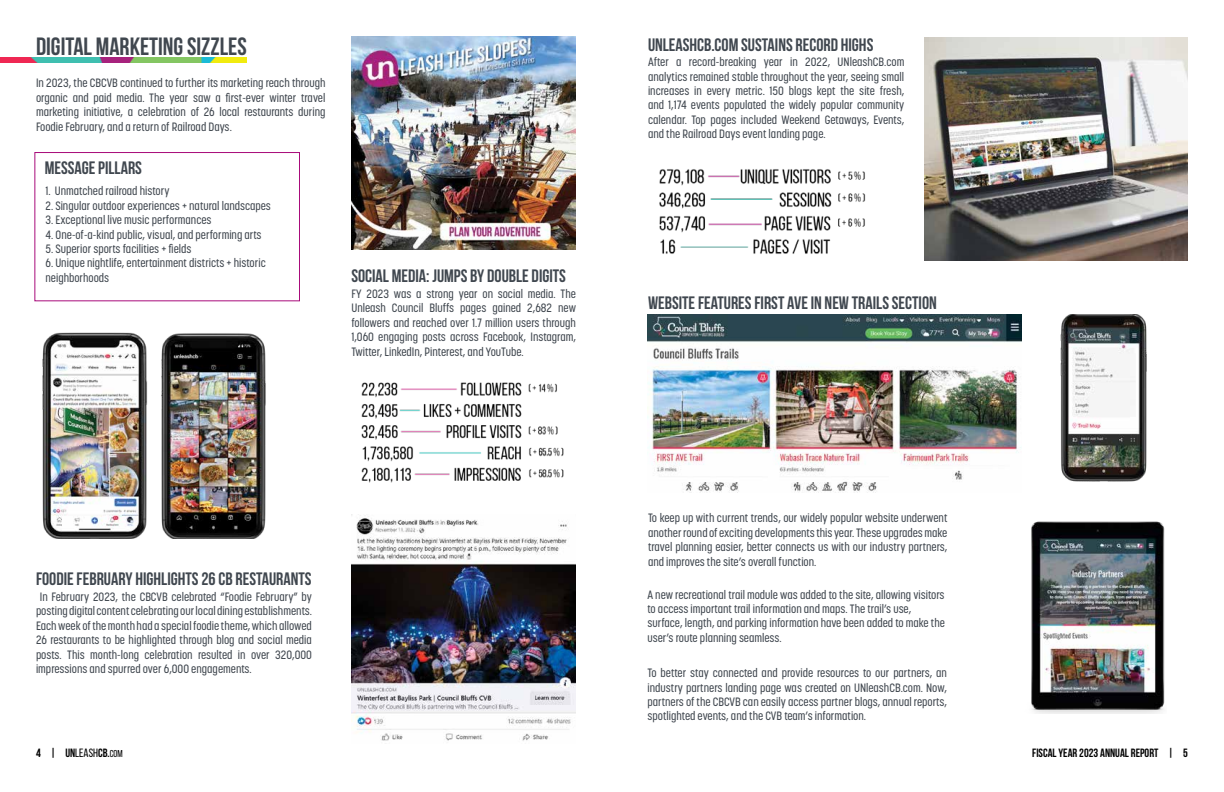
<style>
.page{position:relative;width:1224px;height:792px;background:#fff}
.page>*{position:absolute;margin:0;border:0;box-sizing:border-box;transform-origin:0 0}
.t1{font:700 25px "Bebas Neue";color:#40474f}
.t2{font:700 18px "Bebas Neue";color:#40474f}
.t3{font:500 12px/14.4px "Korolev Condensed";color:#40474f;text-align:justify}
.t4{font:700 12px "Bebas Neue";color:#000}
.s1{font-weight:400}
.s2{font-weight:400;font-size:10px}
</style>
<div class="page">
<img style="left:924px;top:38px;width:264px;height:222px">
<img style="left:0;top:57px;width:247px;height:5px">
<div style="left:34px;top:152px;width:266px;height:149px;border:1px solid #a80b7a"></div>
<img style="left:351px;top:514px;width:225px;height:227px">
<img style="left:352px;top:36px;width:224px;height:214px">
<img style="left:362px;top:382px;width:202px;height:101px">
<img style="left:659px;top:169px;width:207px;height:85px">
<img style="left:42px;top:332px;width:106px;height:207px">
<img style="left:161px;top:333px;width:105px;height:206px">
<img style="left:648px;top:315px;width:374px;height:177px">
<img style="left:1060px;top:314px;width:87px;height:168px">
<img style="left:1031px;top:521px;width:134px;height:192px">
<h1 class="t1" style="left:36px;top:32px;width:212px">DIGITAL MARKETING SIZZLES</h1>
<p class="t3" style="left:36px;top:76px;width:291px">In 2023, the CBCVB continued to further its marketing reach through organic and paid media. The year saw a first-ever winter travel marketing initiative, a celebration of 26 local restaurants during Foodie February, and a return of Railroad Days.</p>
<h2 class="t2" style="left:45px;top:158px;width:99px">MESSAGE PILLARS</h2>
<p class="t3" style="left:45px;top:184px;width:126px">1. Unmatched railroad history</p>
<p class="t3" style="left:45px;top:198px;width:227px">2. Singular outdoor experiences + natural landscapes</p>
<p class="t3" style="left:45px;top:213px;width:168px">3. Exceptional live music performances</p>
<p class="t3" style="left:45px;top:227px;width:218px">4. One-of-a-kind public, visual, and performing arts</p>
<p class="t3" style="left:45px;top:242px;width:148px">5. Superior sports facilities + fields</p>
<p class="t3" style="left:45px;top:256px;width:222px">6. Unique nightlife, entertainment districts + historic neighborhoods</p>
<h2 class="t2" style="left:351px;top:266px;width:216px">SOCIAL MEDIA: JUMPS BY DOUBLE DIGITS</h2>
<p class="t3" style="left:351px;top:287px;width:226px">FY 2023 was a strong year on social media. The Unleash Council Bluffs pages gained 2,682 new followers and reached over 1.7 million users through 1,060 engaging posts across Facebook, Instagram, Twitter, LinkedIn, Pinterest, and YouTube.</p>
<h2 class="t2" style="left:36px;top:569px;width:277px">FOODIE FEBRUARY HIGHLIGHTS 26 CB RESTAURANTS</h2>
<p class="t3" style="left:36px;top:590px;width:278px;text-indent:4px">In February 2023, the CBCVB celebrated “Foodie February” by posting digital content celebrating our local dining establishments.<br>Each week of the month had a special foodie theme, which allowed 26 restaurants to be highlighted through blog and social media posts. This month-long celebration resulted in over 320,000 impressions and spurred over 6,000 engagements.</p>
<p class="t4" style="left:36px;top:746px;width:88px">4 | UN<span class="s1">LEASH</span>CB.<span class="s2">COM</span></p>
<h2 class="t2" style="left:648px;top:34px;width:227px">UNLEASHCB.COM SUSTAINS RECORD HIGHS</h2>
<p class="t3" style="left:648px;top:55px;width:258px">After a record-breaking year in 2022, UNleashCB.com analytics remained stable throughout the year, seeing small increases in every metric. 150 blogs kept the site fresh, and 1,174 events populated the widely popular community calendar. Top pages included Weekend Getaways, Events, and the Railroad Days event landing page.</p>
<h2 class="t2" style="left:648px;top:293px;width:290px">WEBSITE FEATURES FIRST AVE IN NEW TRAILS SECTION</h2>
<p class="t3" style="left:648px;top:511px;width:301px">To keep up with current trends, our widely popular website underwent another round of exciting developments this year. These upgrades make travel planning easier, better connects us with our industry partners, and improves the site’s overall function.</p>
<p class="t3" style="left:647px;top:587px;width:299px;text-align:left">A new recreational trail module was added to the site, allowing visitors to access important trail information and maps. The trail’s use, surface, length, and parking information have been added to make the user’s route planning seamless.</p>
<p class="t3" style="left:647px;top:666px;width:301px">To better stay connected and provide resources to our partners, an industry partners landing page was created on UNleashCB.com. Now, partners of the CBCVB can easily access partner blogs, annual reports, spotlighted events, and the CVB team’s information.</p>
<p class="t4" style="left:1032px;top:746px;width:157px">FISCAL YEAR 2023 ANNUAL REPORT | 5</p>
</div>
